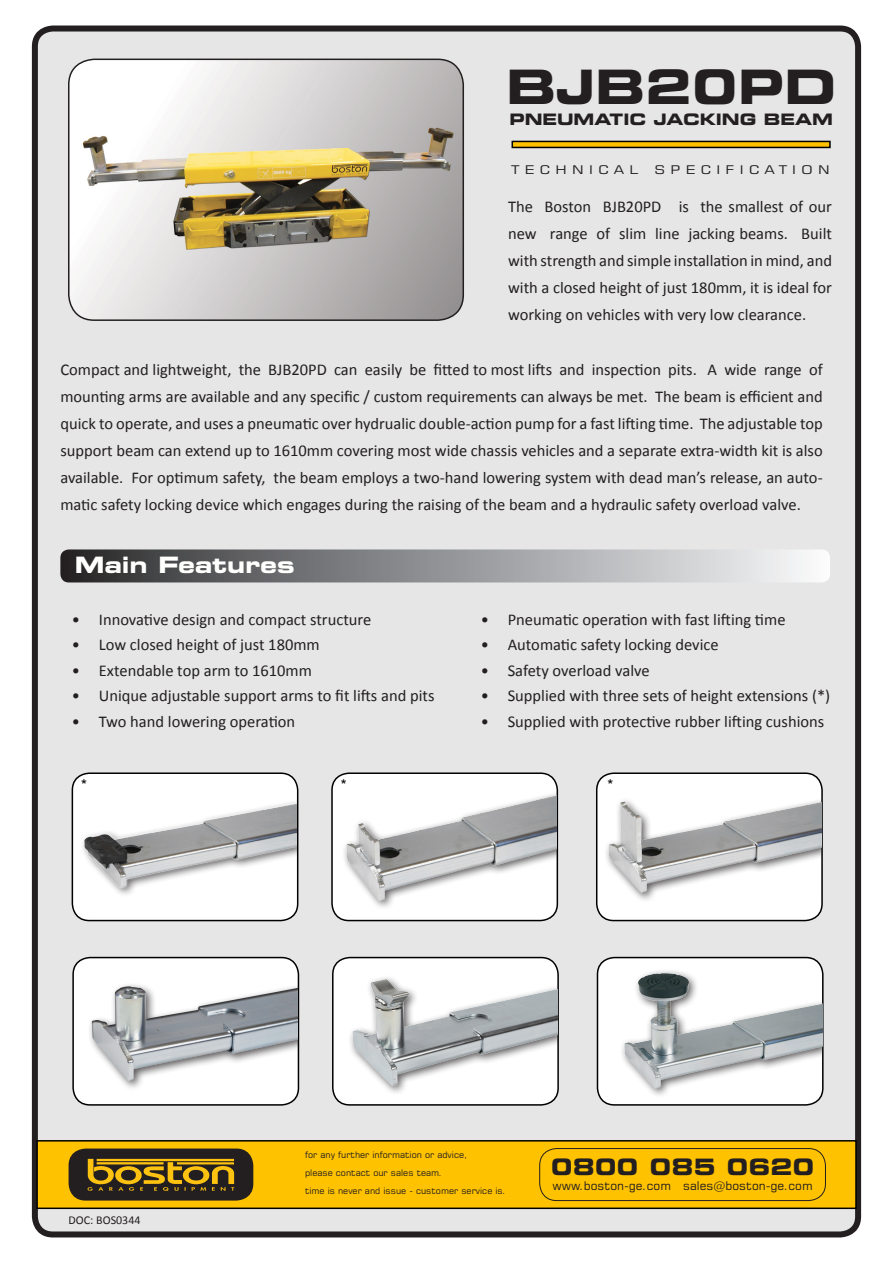
<style>
.page{position:relative;width:893px;height:1263px;background:#fff}
.page>*{position:absolute;margin:0;border:0;box-sizing:border-box;transform-origin:0 0}
.t1{font:700 expanded 47.25px "Square 721 BT";letter-spacing:.005em;color:#231f20}
.t2{font:700 expanded 22.5px "Square 721 BT";color:#fffffd}
.t3{font:700 expanded 22.5px "Square 721 BT";color:#231f20}
.t4{font:16.5px/27px "Calibri";color:#231f20;text-align:justify}
.t5{font:700 expanded 15.75px "Square 721 BT";color:#231f20}
.t6{font:15px "Arial";color:#000}
.t7{font:12px "Square 721 BT";color:#231f20}
.t8{font:12px "Square 721 BT";letter-spacing:.36em;color:#231f20;scale:1.25 1}
.t9{font:12px "Calibri";color:#231f20}
.t10{font:9px "Square 721 BT";color:#231f20}
</style>
<div class="page">
<div style="left:35px;top:29px;width:823px;height:1205px;background:#e6e6e6;border-radius:18px"></div>
<div style="left:32px;top:26px;width:829px;height:1211px;border:6px solid #231f20;border-radius:18px"></div>
<div style="left:36px;top:1140px;width:821px;height:69px;background:#ffc200;border:2px solid #000"></div>
<div style="left:69px;top:1148px;width:184px;height:52px;background:#231f20;border-radius:17px"></div>
<img style="left:87px;top:1158px;width:148px;height:33px">
<div style="left:539px;top:1148px;width:287px;height:53px;border:1px solid #231f20;border-radius:17px"></div>
<svg style="left:511px;top:141px;width:320px;height:7px"></svg>
<img style="left:69px;top:59px;width:394px;height:261px">
<div style="left:68px;top:59px;width:396px;height:262px;border:2px solid #231f20;border-radius:26px"></div>
<svg style="left:60px;top:549px;width:770px;height:33px"></svg>
<div style="left:332px;top:773px;width:225px;height:147px;background:#fff;border-radius:17px"></div>
<div style="left:331px;top:772px;width:227px;height:149px;border:2px solid #000;border-radius:17px"></div>
<img style="left:340px;top:783px;width:217px;height:134px">
<div style="left:597px;top:773px;width:225px;height:147px;background:#fff;border-radius:17px"></div>
<div style="left:596px;top:772px;width:227px;height:149px;border:2px solid #000;border-radius:17px"></div>
<img style="left:606px;top:786px;width:215px;height:119px">
<div style="left:72px;top:773px;width:226px;height:147px;background:#fff;border-radius:17px"></div>
<div style="left:72px;top:772px;width:226px;height:149px;border:2px solid #000;border-radius:17px"></div>
<img style="left:82px;top:794px;width:215px;height:102px">
<div style="left:333px;top:957px;width:225px;height:148px;background:#fff;border-radius:17px"></div>
<div style="left:332px;top:957px;width:227px;height:149px;border:2px solid #000;border-radius:17px"></div>
<div style="left:597px;top:957px;width:226px;height:148px;background:#fff;border-radius:17px"></div>
<div style="left:597px;top:957px;width:226px;height:149px;border:2px solid #000;border-radius:17px"></div>
<div style="left:73px;top:957px;width:225px;height:148px;background:#fff;border-radius:17px"></div>
<div style="left:72px;top:957px;width:227px;height:149px;border:2px solid #000;border-radius:17px"></div>
<div style="left:83px;top:960px;width:215px;height:135px;background:#231f20;opacity:.75"></div>
<img style="left:337px;top:962px;width:220px;height:137px">
<img style="left:622px;top:967px;width:200px;height:130px">
<p class="t1" style="left:506px;top:58px;width:331px">BJB20PD</p>
<p class="t5" style="left:509px;top:110px;width:325px">PNEUMATIC JACKING BEAM</p>
<p class="t8" style="left:511px;top:162px;width:103px">TECHNICAL</p>
<p class="t8" style="left:654px;top:162px;width:142px">SPECIFICATION</p>
<p class="t4" style="left:508px;top:192px;width:325px">The Boston BJB20PD is the smallest of our new range of slim line jacking beams. Built with strength and simple installation in mind, and with a closed height of just 180mm, it is ideal for working on vehicles with very low clearance.</p>
<p class="t4" style="left:60px;top:355px;width:764px">Compact and lightweight, the BJB20PD can easily be fitted to most lifts and inspection pits. A wide range of mounting arms are available and any specific / custom requirements can always be met. The beam is efficient and quick to operate, and uses a pneumatic over hydrualic double-action pump for a fast lifting time. The adjustable top support beam can extend up to 1610mm covering most wide chassis vehicles and a separate extra-width kit is also available. For optimum safety, the beam employs a two-hand lowering system with dead man’s release, an auto&shy;matic safety locking device which engages during the raising of the beam and a hydraulic safety overload valve.</p>
<p class="t2" style="left:75px;top:551px;width:221px">Main Features</p>
<p class="t4" style="left:72px;top:605px;width:301px">• Innovative design and compact structure</p>
<p class="t4" style="left:72px;top:630px;width:249px">• Low closed height of just 180mm</p>
<p class="t4" style="left:72px;top:656px;width:242px">• Extendable top arm to 1610mm</p>
<p class="t4" style="left:72px;top:681px;width:364px">• Unique adjustable support arms to fit lifts and pits</p>
<p class="t4" style="left:72px;top:707px;width:225px">• Two hand lowering operation</p>
<p class="t4" style="left:481px;top:605px;width:306px">• Pneumatic operation with fast lifting time</p>
<p class="t4" style="left:481px;top:630px;width:239px">• Automatic safety locking device</p>
<p class="t4" style="left:481px;top:656px;width:170px">• Safety overload valve</p>
<p class="t4" style="left:481px;top:681px;width:351px">• Supplied with three sets of height extensions (*)</p>
<p class="t4" style="left:481px;top:707px;width:345px">• Supplied with protective rubber lifting cushions</p>
<p class="t6" style="left:81px;top:775px;width:7px">*</p>
<p class="t6" style="left:341px;top:775px;width:7px">*</p>
<p class="t6" style="left:608px;top:775px;width:7px">*</p>
<p class="t9" style="left:69px;top:1213px;width:73px">DOC: BOS0344</p>
<p class="t10" style="left:305px;top:1149px;width:164px">for any further information or advice,</p>
<p class="t10" style="left:305px;top:1167px;width:139px">please contact our sales team.</p>
<p class="t10" style="left:305px;top:1185px;width:202px">time is never and issue - customer service is.</p>
<p class="t3" style="left:551px;top:1154px;width:265px">0800 085 0620</p>
<p class="t7" style="left:552px;top:1178px;width:262px">www.boston-ge.com sales@boston-ge.com</p>
</div>
